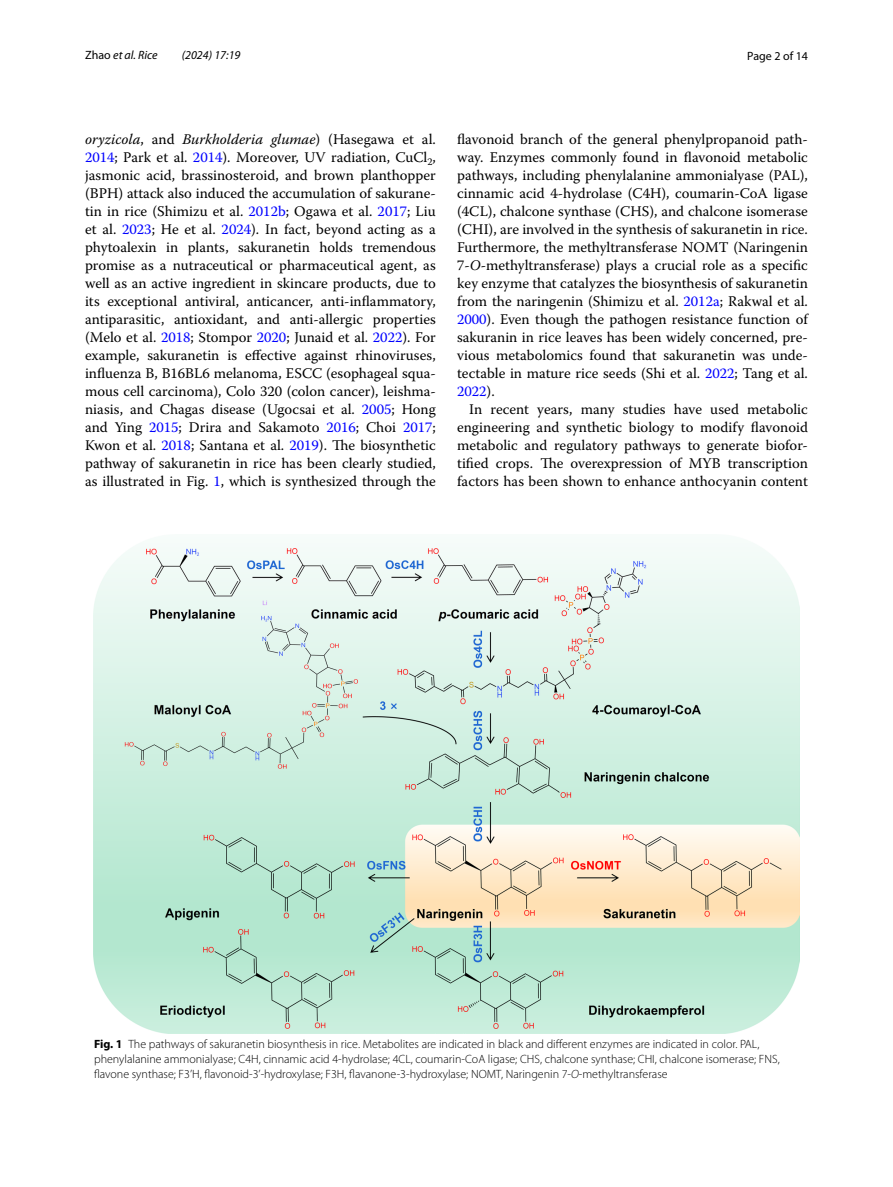
<style>
.page{position:relative;width:893px;height:1187px;background:#fff}
.page>*{position:absolute;margin:0;border:0;box-sizing:border-box;transform-origin:0 0}
.t1{font:14.7px/18px "Warnock Pro";color:#000;text-align:justify}
.t2{font:300 12px/15px "Myriad Pro";color:#000}
.t3{font:italic 12px "Myriad Pro";color:#000}
.t4{font:12px "Myriad Pro";color:#000}
.s1{font-style:normal}
.s2{font-style:italic}
.s3{color:#00f}
.s4{font-weight:700}
</style>
<div class="page">
<img style="left:94px;top:547px;width:705px;height:486px">
<p class="t3" style="left:85px;top:48px;width:74px"><span class="s1">Zhao</span> et al. Rice</p>
<p class="t3" style="left:182px;top:48px;width:60px">(2024) 17:19</p>
<p class="t4" style="left:747px;top:48px;width:62px">Page 2 of 14</p>
<p class="t1" style="left:85px;top:130px;width:352px"><span class="s2">oryzicola</span>, and <span class="s2">Burkholderia glumae</span>) (Hasegawa et al.<br><span class="s3">2014</span>; Park et al. <span class="s3">2014</span>). Moreover, UV radiation, CuCl<sub>2</sub>, jasmonic acid, brassinosteroid, and brown planthopper (BPH) attack also induced the accumulation of sakurane&shy;tin in rice (Shimizu et al. <span class="s3">2012b</span>; Ogawa et al. <span class="s3">2017</span>; Liu et al. <span class="s3">2023</span>; He et al. <span class="s3">2024</span>). In fact, beyond acting as a phytoalexin in plants, sakuranetin holds tremendous promise as a nutraceutical or pharmaceutical agent, as well as an active ingredient in skincare products, due to its exceptional antiviral, anticancer, anti-inflammatory, antiparasitic, antioxidant, and anti-allergic properties (Melo et al. <span class="s3">2018</span>; Stompor <span class="s3">2020</span>; Junaid et al. <span class="s3">2022</span>). For example, sakuranetin is effective against rhinoviruses, influenza B, B16BL6 melanoma, ESCC (esophageal squa&shy;mous cell carcinoma), Colo 320 (colon cancer), leishma&shy;niasis, and Chagas disease (Ugocsai et al. <span class="s3">2005</span>; Hong and Ying <span class="s3">2015</span>; Drira and Sakamoto <span class="s3">2016</span>; Choi <span class="s3">2017</span>; Kwon et al. <span class="s3">2018</span>; Santana et al. <span class="s3">2019</span>). The biosynthetic pathway of sakuranetin in rice has been clearly studied, as illustrated in Fig. <span class="s3">1</span>, which is synthesized through the</p>
<p class="t1" style="left:457px;top:130px;width:352px">flavonoid branch of the general phenylpropanoid path&shy;way. Enzymes commonly found in flavonoid metabolic pathways, including phenylalanine ammonialyase (PAL), cinnamic acid 4-hydrolase (C4H), coumarin-CoA ligase (4CL), chalcone synthase (CHS), and chalcone isomerase (CHI), are involved in the synthesis of sakuranetin in rice.<br>Furthermore, the methyltransferase NOMT (Naringenin 7-<span class="s2">O</span>-methyltransferase) plays a crucial role as a specific key enzyme that catalyzes the biosynthesis of sakuranetin from the naringenin (Shimizu et al. <span class="s3">2012a</span>; Rakwal et al.<br><span class="s3">2000</span>). Even though the pathogen resistance function of sakuranin in rice leaves has been widely concerned, pre&shy;vious metabolomics found that sakuranetin was unde&shy;tectable in mature rice seeds (Shi et al. <span class="s3">2022</span>; Tang et al.<br><span class="s3">2022</span>).</p>
<p class="t1" style="left:457px;top:400px;width:352px;text-indent:12px">In recent years, many studies have used metabolic engineering and synthetic biology to modify flavonoid metabolic and regulatory pathways to generate biofor&shy;tified crops. The overexpression of MYB transcription factors has been shown to enhance anthocyanin content</p>
<p class="t2" style="left:94px;top:1036px;width:687px"><span class="s4">Fig. 1</span> The pathways of sakuranetin biosynthesis in rice. Metabolites are indicated in black and different enzymes are indicated in color. PAL, phenylalanine ammonialyase; C4H, cinnamic acid 4-hydrolase; 4CL, coumarin-CoA ligase; CHS, chalcone synthase; CHI, chalcone isomerase; FNS, flavone synthase; F3’H, flavonoid-3’-hydroxylase; F3H, flavanone-3-hydroxylase; NOMT, Naringenin 7-<span class="s2">O</span>-methyltransferase</p>
</div>
